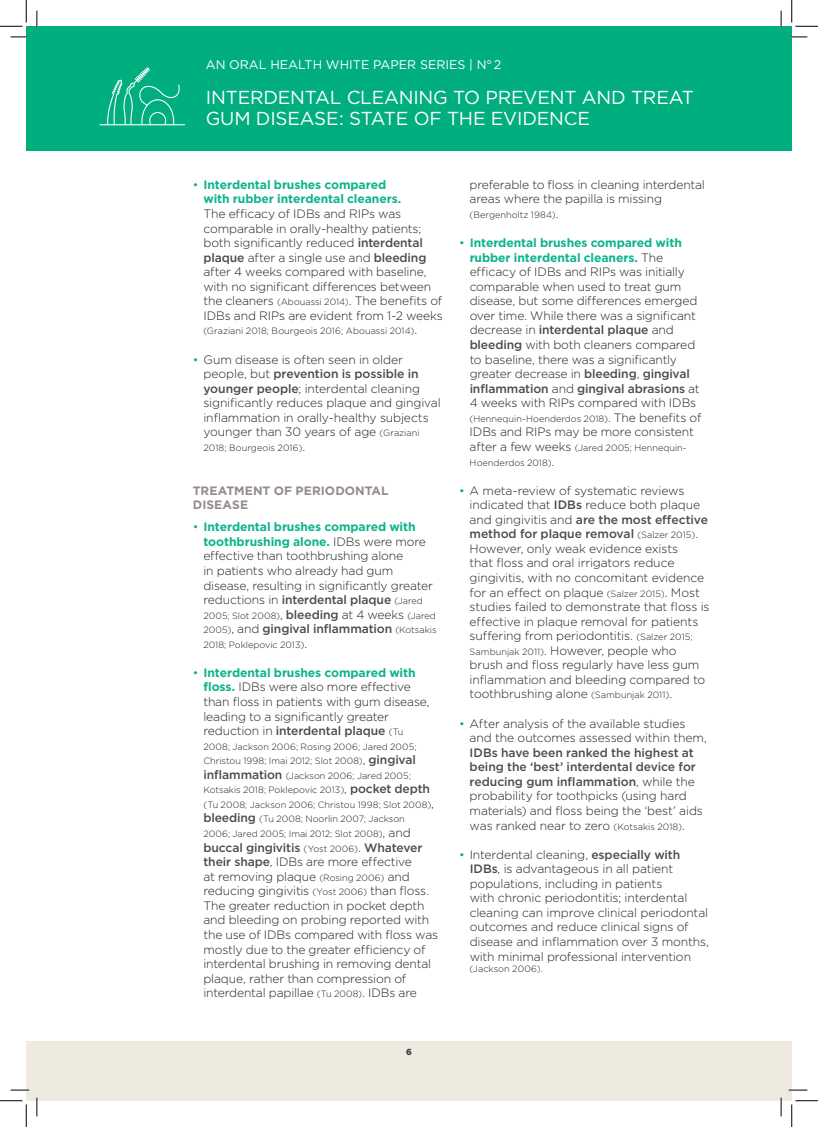
<style>
.page{position:relative;width:818px;height:1127px;background:#fff}
.page>*{position:absolute;margin:0;border:0;box-sizing:border-box;transform-origin:0 0}
.t1{font:18.75px/21.2px "Gotham HTF";letter-spacing:-.01em;color:#fff}
.t2{font:12.5px "Gotham HTF";color:#fff}
.t3{font:300 12.12px/14.5px "Gotham HTF";letter-spacing:-.01em;color:#231f20}
.t4{font:700 12.12px/14.5px "Gotham HTF";letter-spacing:-.01em;color:#0eb48b}
.t5{font:500 12.12px "Gotham HTF";letter-spacing:-.01em;color:#4b4c4d}
.t6{font:700 12.12px/14.5px "Gotham HTF";letter-spacing:.005em;color:#958c8a}
.t7{font:300 9.12px/14.5px "Gotham HTF";color:#231f20}
.t8{font:900 8.75px "Gotham HTF";color:#3e3e3f}
.s1{font-weight:300;color:#00ae80}
.s2{font-weight:500;color:#4b4c4d}
.s3{font-size:9.12px}
.s4{font-size:12.12px}
.s5{color:#00ae80}
.s6{font-weight:700;color:#0eb48b}
.s7{font-weight:500;font-size:12.12px;color:#4b4c4d}
.s8{font-weight:300;font-size:9.12px;color:#231f20}
.s9{font-weight:300;color:#231f20}
</style>
<div class="page">
<div style="left:26px;top:26px;width:766px;height:124px;background:#00ae80"></div>
<div style="left:26px;top:1041px;width:766px;height:59px;background:#efeae0"></div>
<svg style="left:100px;top:67px;width:85px;height:58px"></svg>
<svg style="left:11px;top:36px;width:18px;height:2px"></svg>
<svg style="left:788px;top:36px;width:19px;height:2px"></svg>
<svg style="left:11px;top:1089px;width:18px;height:1px"></svg>
<svg style="left:788px;top:1089px;width:19px;height:1px"></svg>
<svg style="left:36px;top:11px;width:2px;height:18px"></svg>
<svg style="left:36px;top:1097px;width:2px;height:18px"></svg>
<svg style="left:780px;top:11px;width:2px;height:18px"></svg>
<svg style="left:780px;top:1097px;width:2px;height:18px"></svg>
<svg style="left:0;top:0;width:27px;height:27px"></svg>
<svg style="left:0;top:1100px;width:27px;height:26px"></svg>
<svg style="left:791px;top:0;width:27px;height:27px"></svg>
<svg style="left:791px;top:1100px;width:27px;height:26px"></svg>
<p class="t2" style="left:206px;top:58px;width:297px">AN ORAL HEALTH WHITE PAPER SERIES | N°2</p>
<h1 class="t1" style="left:206px;top:86px;width:489px">INTERDENTAL CLEANING TO PREVENT AND TREAT<br>GUM DISEASE: STATE OF THE EVIDENCE</h1>
<p class="t4" style="left:203px;top:177px;width:199px;text-indent:-11px"><span class="s1">•</span> Interdental brushes compared with rubber interdental cleaners.</p>
<p class="t3" style="left:203px;top:206px;width:241px">The efficacy of IDBs and RIPs was comparable in orally-healthy patients; both significantly reduced <span class="s2">interdental plaque</span> after a single use and <span class="s2">bleeding </span>after 4 weeks compared with baseline, with no significant differences between the cleaners <span class="s3">(Abouassi 2014)</span>. The benefits of IDBs and RIPs are evident from 1-2 weeks</p>
<p class="t7" style="left:203px;top:324px;width:215px">(Graziani 2018; Bourgeois 2016; Abouassi 2014)<span class="s4">.</span></p>
<p class="t3" style="left:203px;top:352px;width:239px;text-indent:-11px"><span class="s5">•</span> Gum disease is often seen in older people, but <span class="s2">prevention is possible in younger people</span>; interdental cleaning significantly reduces plaque and gingival inflammation in orally-healthy subjects younger than 30 years of age <span class="s3">(Graziani</span></p>
<p class="t7" style="left:203px;top:440px;width:103px">2018; Bourgeois 2016)<span class="s4">.</span></p>
<p class="t6" style="left:193px;top:482px;width:197px">TREATMENT OF PERIODONTAL<br>DISEASE</p>
<p class="t3" style="left:203px;top:519px;width:231px;text-indent:-11px"><span class="s5">•</span> <span class="s6">Interdental brushes compared with toothbrushing alone.</span> IDBs were more effective than toothbrushing alone<br>in patients who already had gum disease, resulting in significantly greater reductions in <span class="s2">interdental plaque</span> <span class="s3">(Jared</span></p>
<p class="t7" style="left:203px;top:608px;width:234px">2005; Slot 2008)<span class="s4">,</span> <span class="s7">bleeding</span> <span class="s4">at 4 weeks</span> (Jared</p>
<p class="t5" style="left:203px;top:622px;width:235px"><span class="s8">2005)</span><span class="s9">, and</span> gingival inflammation <span class="s8">(Kotsakis</span></p>
<p class="t7" style="left:203px;top:637px;width:105px">2018; Poklepovic 2013)<span class="s4">.</span></p>
<p class="t3" style="left:203px;top:665px;width:228px;text-indent:-11px"><span class="s5">•</span> <span class="s6">Interdental brushes compared with floss.</span> IDBs were also more effective than floss in patients with gum disease, leading to a significantly greater reduction in <span class="s2">interdental plaque</span> <span class="s3">(Tu</span></p>
<p class="t7" style="left:203px;top:739px;width:232px">2008; Jackson 2006; Rosing 2006; Jared 2005; Christou 1998; Imai 2012; Slot 2008)<span class="s4">,</span> <span class="s7">gingival inflammation</span> (Jackson 2006; Jared 2005; Kotsakis 2018; Poklepovic 2013)<span class="s4">,</span> <span class="s7">pocket depth </span>(Tu 2008; Jackson 2006; Christou 1998; Slot 2008)<span class="s4">, </span><span class="s7">bleeding</span> (Tu 2008; Noorlin 2007; Jackson<br>2006; Jared 2005; Imai 2012; Slot 2008)<span class="s4">, and</span></p>
<p class="t3" style="left:203px;top:839px;width:236px"><span class="s2">buccal gingivitis</span> <span class="s3">(Yost 2006)</span>. <span class="s2">Whatever their shape</span>, IDBs are more effective<br>at removing plaque <span class="s3">(Rosing 2006)</span> and reducing gingivitis <span class="s3">(Yost 2006)</span> than floss.<br>The greater reduction in pocket depth and bleeding on probing reported with the use of IDBs compared with floss was mostly due to the greater efficiency of interdental brushing in removing dental plaque, rather than compression of interdental papillae <span class="s3">(Tu 2008)</span>. IDBs are</p>
<p class="t3" style="left:470px;top:177px;width:237px">preferable to floss in cleaning interdental areas where the papilla is missing</p>
<p class="t7" style="left:470px;top:207px;width:90px">(Bergenholtz 1984)<span class="s4">.</span></p>
<p class="t3" style="left:470px;top:235px;width:232px;text-indent:-11px"><span class="s5">•</span> <span class="s6">Interdental brushes compared with rubber interdental cleaners.</span> The efficacy of IDBs and RIPs was initially comparable when used to treat gum disease, but some differences emerged over time. While there was a significant decrease in <span class="s2">interdental plaque</span> and <span class="s2">bleeding</span> with both cleaners compared to baseline, there was a significantly greater decrease in <span class="s2">bleeding</span>, <span class="s2">gingival inflammation</span> and <span class="s2">gingival abrasions</span> at 4 weeks with RIPs compared with IDBs</p>
<p class="t7" style="left:470px;top:411px;width:233px">(Hennequin-Hoenderdos 2018)<span class="s4">. The benefits of</span></p>
<p class="t3" style="left:470px;top:424px;width:226px">IDBs and RIPs may be more consistent</p>
<p class="t7" style="left:470px;top:440px;width:219px"><span class="s4">after a few weeks</span> (Jared 2005; Hennequin-<br>Hoenderdos 2018)<span class="s4">.</span></p>
<p class="t3" style="left:470px;top:483px;width:241px;text-indent:-11px"><span class="s5">•</span> A meta-review of systematic reviews indicated that <span class="s2">IDBs</span> reduce both plaque and gingivitis and <span class="s2">are the most effective method for plaque removal</span> <span class="s3">(Salzer 2015)</span>.<br>However, only weak evidence exists<br>that floss and oral irrigators reduce gingivitis, with no concomitant evidence for an effect on plaque <span class="s3">(Salzer 2015)</span>. Most studies failed to demonstrate that floss is effective in plaque removal for patients suffering from periodontitis. <span class="s3">(Salzer 2015; Sambunjak 2011)</span>. However, people who brush and floss regularly have less gum inflammation and bleeding compared to toothbrushing alone <span class="s3">(Sambunjak 2011)</span>.</p>
<p class="t3" style="left:470px;top:715px;width:239px;text-indent:-11px"><span class="s5">•</span> After analysis of the available studies and the outcomes assessed within them,</p>
<p class="t3" style="left:470px;top:744px;width:235px"><span class="s2">IDBs have been ranked the highest at being the ‘best’ interdental device for reducing gum inflammation</span>, while the probability for toothpicks (using hard materials) and floss being the ‘best’ aids was ranked near to zero <span class="s3">(Kotsakis 2018)</span>.</p>
<p class="t3" style="left:470px;top:846px;width:241px;text-indent:-11px"><span class="s5">•</span> Interdental cleaning, <span class="s2">especially with IDBs</span>, is advantageous in all patient populations, including in patients<br>with chronic periodontitis; interdental cleaning can improve clinical periodontal outcomes and reduce clinical signs of disease and inflammation over 3 months, with minimal professional intervention</p>
<p class="t7" style="left:470px;top:960px;width:75px">(Jackson 2006).</p>
<p class="t8" style="left:406px;top:1046px;width:7px">6</p>
</div>
